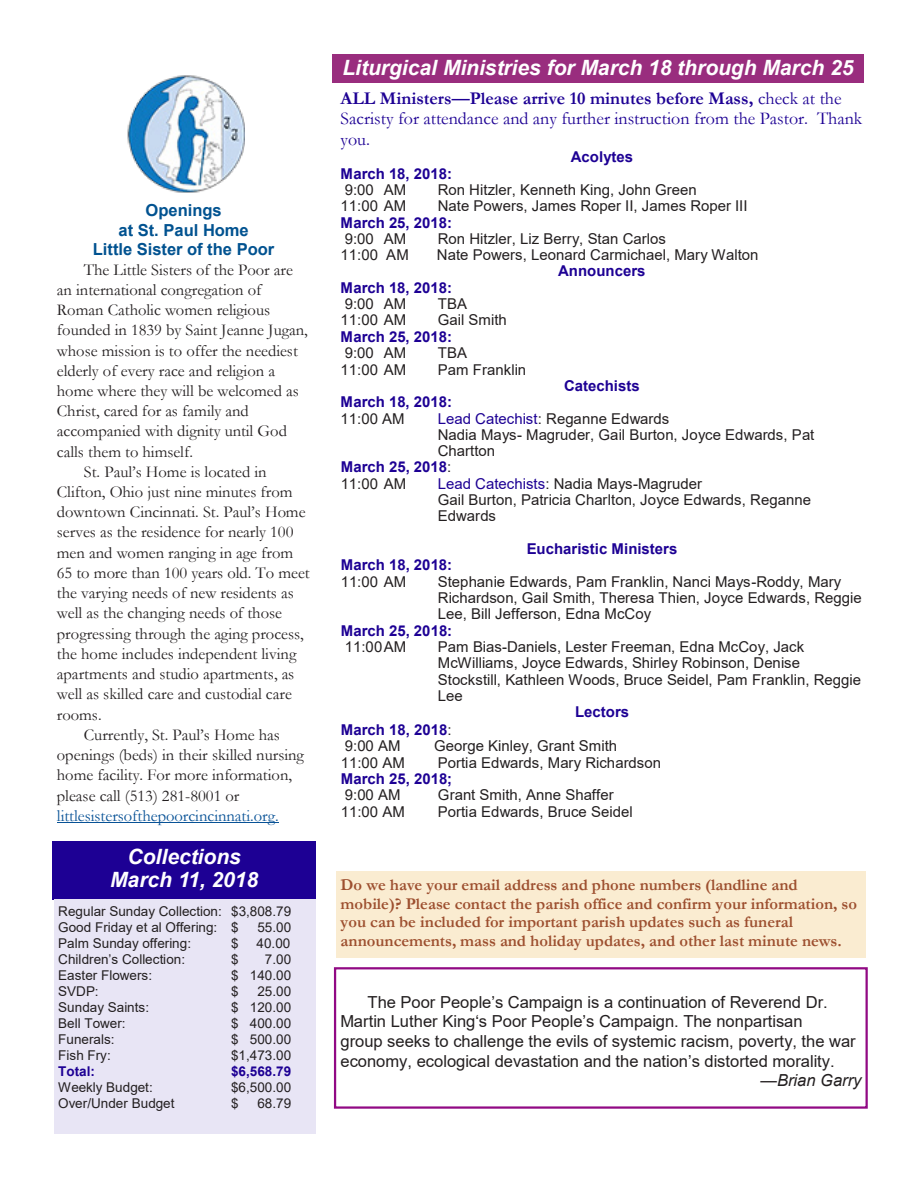
<style>
.page{position:relative;width:918px;height:1188px;background:#fff}
.page>*{position:absolute;margin:0;border:0;box-sizing:border-box;transform-origin:0 0}
.t1{font:italic 700 21px/22.8px "Arial";color:#fff;text-align:center}
.t2{font:18px/20.2px "Garamond";color:#1d0094}
.t3{font:16.5px "Garamond";color:#231f20}
.t4{font:700 16.5px/18.6px "Garamond";color:#9d4f2f}
.t5{font:16.5px "Arial";color:#231f20}
.t6{font:700 16.5px "Arial";color:#005290}
.t7{font:16.5px "Garamond";color:#085296}
.t8{font:italic 16.5px "Arial";color:#231f20}
.t9{font:15px/16.4px "Arial";color:#231f20}
.t10{font:700 15px/16.4px "Arial";color:#1d0094}
.t11{font:13.5px/16px "Arial";letter-spacing:.005em;color:#231f20}
.t12{font:700 13.5px "Arial";letter-spacing:.005em;color:#1d0094}
.s1{font-weight:700}
.s2{font-weight:400;color:#231f20}
.s3{font-weight:700;color:#1d0094}
.s4{color:#1d0094}
</style>
<div class="page">
<div style="left:53px;top:842px;width:263px;height:58px;background:#1d0094"></div>
<div style="left:332px;top:54px;width:532px;height:29px;background:#992d7e"></div>
<div style="left:54px;top:900px;width:262px;height:234px;background:#e8e5f5"></div>
<div style="left:336px;top:871px;width:530px;height:87px;background:#faecd1"></div>
<img style="left:127px;top:75px;width:117px;height:118px">
<hr style="left:57px;top:822px;width:222px;height:1px;background:#085296">
<div style="left:334px;top:967px;width:534px;height:142px;border:2px solid #910984"></div>
<p class="t6" style="left:145px;top:199px;width:78px">Openings</p>
<p class="t6" style="left:118px;top:218px;width:132px">at St. Paul Home</p>
<p class="t6" style="left:93px;top:238px;width:183px">Little Sister of the Poor</p>
<p class="t3" style="left:84px;top:258px;width:211px">The Little Sisters of the Poor are</p>
<p class="t3" style="left:57px;top:278px;width:206px">an international congregation of</p>
<p class="t3" style="left:57px;top:299px;width:215px">Roman Catholic women religious</p>
<p class="t3" style="left:57px;top:319px;width:253px">founded in 1839 by Saint Jeanne Jugan,</p>
<p class="t3" style="left:57px;top:339px;width:243px">whose mission is to offer the neediest</p>
<p class="t3" style="left:57px;top:359px;width:220px">elderly of every race and religion a</p>
<p class="t3" style="left:57px;top:380px;width:244px">home where they will be welcomed as</p>
<p class="t3" style="left:57px;top:400px;width:193px">Christ, cared for as family and</p>
<p class="t3" style="left:57px;top:420px;width:232px">accompanied with dignity until God</p>
<p class="t3" style="left:57px;top:440px;width:138px">calls them to himself.</p>
<p class="t3" style="left:84px;top:461px;width:184px">St. Paul’s Home is located in</p>
<p class="t3" style="left:57px;top:481px;width:237px">Clifton, Ohio just nine minutes from</p>
<p class="t3" style="left:57px;top:501px;width:250px">downtown Cincinnati. St. Paul’s Home</p>
<p class="t3" style="left:57px;top:521px;width:238px">serves as the residence for nearly 100</p>
<p class="t3" style="left:57px;top:542px;width:238px">men and women ranging in age from</p>
<p class="t3" style="left:57px;top:562px;width:254px">65 to more than 100 years old. To meet</p>
<p class="t3" style="left:57px;top:582px;width:239px">the varying needs of new residents as</p>
<p class="t3" style="left:57px;top:602px;width:227px">well as the changing needs of those</p>
<p class="t3" style="left:57px;top:622px;width:248px">progressing through the aging process,</p>
<p class="t3" style="left:57px;top:643px;width:241px">the home includes independent living</p>
<p class="t3" style="left:57px;top:663px;width:239px">apartments and studio apartments, as</p>
<p class="t3" style="left:57px;top:683px;width:237px">well as skilled care and custodial care</p>
<p class="t3" style="left:57px;top:703px;width:46px">rooms.</p>
<p class="t3" style="left:84px;top:724px;width:197px">Currently, St. Paul’s Home has</p>
<p class="t3" style="left:57px;top:744px;width:249px">openings (beds) in their skilled nursing</p>
<p class="t3" style="left:57px;top:764px;width:237px">home facility. For more information,</p>
<p class="t3" style="left:57px;top:784px;width:184px">please call (513) 281-8001 or</p>
<p class="t7" style="left:57px;top:805px;width:223px">littlesistersofthepoorcincinnati.org.</p>
<p class="t1" style="left:110px;top:846px;width:150px">Collections<br>March 11, 2018</p>
<p class="t11" style="left:58px;top:903px;width:235px">Regular Sunday Collection: $3,808.79<br>Good Friday et al Offering: $</p>
<p class="t11" style="left:258px;top:919px;width:35px">55.00</p>
<p class="t11" style="left:58px;top:935px;width:134px">Palm Sunday offering:</p>
<p class="t11" style="left:231px;top:935px;width:9px">$</p>
<p class="t11" style="left:257px;top:935px;width:35px">40.00</p>
<p class="t11" style="left:58px;top:951px;width:128px">Children’s Collection:</p>
<p class="t11" style="left:231px;top:951px;width:9px">$</p>
<p class="t11" style="left:265px;top:951px;width:28px">7.00</p>
<p class="t11" style="left:58px;top:967px;width:95px">Easter Flowers:</p>
<p class="t11" style="left:231px;top:967px;width:62px">$ 140.00</p>
<p class="t11" style="left:58px;top:983px;width:42px">SVDP:</p>
<p class="t11" style="left:231px;top:983px;width:9px">$</p>
<p class="t11" style="left:257px;top:983px;width:35px">25.00</p>
<p class="t11" style="left:58px;top:999px;width:92px">Sunday Saints:</p>
<p class="t11" style="left:231px;top:999px;width:62px">$ 120.00</p>
<p class="t11" style="left:58px;top:1015px;width:69px">Bell Tower:</p>
<p class="t11" style="left:231px;top:1015px;width:62px">$ 400.00</p>
<p class="t11" style="left:58px;top:1031px;width:58px">Funerals:</p>
<p class="t11" style="left:231px;top:1031px;width:62px">$ 500.00</p>
<p class="t11" style="left:58px;top:1047px;width:54px">Fish Fry:</p>
<p class="t11" style="left:231px;top:1047px;width:62px">$1,473.00</p>
<p class="t12" style="left:58px;top:1062px;width:38px">Total:</p>
<p class="t12" style="left:231px;top:1062px;width:62px">$6,568.79</p>
<p class="t11" style="left:58px;top:1079px;width:96px">Weekly Budget:</p>
<p class="t11" style="left:231px;top:1079px;width:62px">$6,500.00</p>
<p class="t11" style="left:58px;top:1095px;width:118px">Over/Under Budget</p>
<p class="t11" style="left:231px;top:1095px;width:9px">$</p>
<p class="t11" style="left:257px;top:1095px;width:35px">68.79</p>
<p class="t1" style="left:342px;top:57px;width:513px">Liturgical Ministries for March 18 through March 25</p>
<p class="t2" style="left:341px;top:88px;width:523px"><span class="s1">ALL Ministers—Please arrive 10 minutes before Mass,</span> check at the<br>Sacristy for attendance and any further instruction from the Pastor. Thank you.</p>
<p class="t10" style="left:571px;top:149px;width:64px">Acolytes</p>
<p class="t10" style="left:341px;top:165px;width:113px">March 18, 2018:<br><span class="s2">9:00 AM</span></p>
<p class="t9" style="left:438px;top:181px;width:260px">Ron Hitzler, Kenneth King, John Green</p>
<p class="t9" style="left:341px;top:198px;width:67px">11:00 AM</p>
<p class="t9" style="left:341px;top:198px;width:408px;text-indent:97px">Nate Powers, James Roper II, James Roper III<br><span class="s3">March 25, 2018:<br></span>9:00 AM</p>
<p class="t9" style="left:438px;top:230px;width:230px">Ron Hitzler, Liz Berry, Stan Carlos</p>
<p class="t9" style="left:341px;top:247px;width:70px">11:00 AM</p>
<p class="t9" style="left:437px;top:247px;width:323px">Nate Powers, Leonard Carmichael, Mary Walton</p>
<p class="t10" style="left:558px;top:263px;width:89px">Announcers</p>
<p class="t10" style="left:341px;top:280px;width:113px">March 18, 2018:</p>
<p class="t9" style="left:345px;top:296px;width:63px">9:00 AM</p>
<p class="t9" style="left:438px;top:296px;width:31px">TBA</p>
<p class="t9" style="left:341px;top:312px;width:67px">11:00 AM</p>
<p class="t9" style="left:341px;top:312px;width:168px;text-indent:97px">Gail Smith<br><span class="s3">March 25, 2018:<br></span>9:00 AM</p>
<p class="t9" style="left:438px;top:345px;width:31px">TBA</p>
<p class="t9" style="left:341px;top:361px;width:67px">11:00 AM</p>
<p class="t9" style="left:438px;top:361px;width:90px">Pam Franklin</p>
<p class="t10" style="left:564px;top:377px;width:77px">Catechists</p>
<p class="t10" style="left:341px;top:394px;width:113px">March 18, 2018:<br><span class="s2">11:00 AM</span></p>
<p class="t9" style="left:438px;top:410px;width:233px"><span class="s4">Lead Catechist</span>: Reganne Edwards</p>
<p class="t9" style="left:438px;top:426px;width:378px">Nadia Mays- Magruder, Gail Burton, Joyce Edwards, Pat</p>
<p class="t9" style="left:438px;top:443px;width:59px">Chartton</p>
<p class="t10" style="left:341px;top:459px;width:112px">March 25, 2018<span class="s2">:</span></p>
<p class="t9" style="left:341px;top:475px;width:67px">11:00 AM</p>
<p class="t9" style="left:438px;top:475px;width:375px"><span class="s4">Lead Catechists</span>: Nadia Mays-Magruder<br>Gail Burton, Patricia Charlton, Joyce Edwards, Reganne<br>Edwards</p>
<p class="t10" style="left:527px;top:541px;width:152px">Eucharistic Ministers</p>
<p class="t10" style="left:341px;top:557px;width:113px">March 18, 2018:<br><span class="s2">11:00 AM</span></p>
<p class="t9" style="left:438px;top:573px;width:405px">Stephanie Edwards, Pam Franklin, Nanci Mays-Roddy, Mary</p>
<p class="t9" style="left:438px;top:589px;width:425px">Richardson, Gail Smith, Theresa Thien, Joyce Edwards, Reggie</p>
<p class="t9" style="left:438px;top:606px;width:215px">Lee, Bill Jefferson, Edna McCoy</p>
<p class="t10" style="left:341px;top:622px;width:113px">March 25, 2018:</p>
<p class="t9" style="left:345px;top:638px;width:63px">11:00AM</p>
<p class="t9" style="left:438px;top:638px;width:368px">Pam Bias-Daniels, Lester Freeman, Edna McCoy, Jack</p>
<p class="t9" style="left:438px;top:655px;width:364px">McWilliams, Joyce Edwards, Shirley Robinson, Denise</p>
<p class="t9" style="left:438px;top:671px;width:425px">Stockstill, Kathleen Woods, Bruce Seidel, Pam Franklin, Reggie</p>
<p class="t9" style="left:438px;top:687px;width:26px">Lee</p>
<p class="t10" style="left:575px;top:704px;width:55px">Lectors</p>
<p class="t10" style="left:341px;top:722px;width:112px">March 18, 2018<span class="s2">:<br>9:00 AM</span></p>
<p class="t9" style="left:434px;top:738px;width:185px">George Kinley, Grant Smith</p>
<p class="t9" style="left:341px;top:754px;width:66px">11:00 AM</p>
<p class="t9" style="left:341px;top:754px;width:322px;text-indent:97px">Portia Edwards, Mary Richardson<br><span class="s3">March 25, 2018;<br></span>9:00 AM</p>
<p class="t9" style="left:438px;top:787px;width:177px">Grant Smith, Anne Shaffer</p>
<p class="t9" style="left:341px;top:803px;width:66px">11:00 AM</p>
<p class="t9" style="left:438px;top:803px;width:196px">Portia Edwards, Bruce Seidel</p>
<p class="t4" style="left:341px;top:876px;width:518px">Do we have your email address and phone numbers (landline and mobile)? Please contact the parish office and confirm your information, so you can be included for important parish updates such as funeral announcements, mass and holiday updates, and other last minute news.</p>
<p class="t5" style="left:367px;top:991px;width:462px">The Poor People’s Campaign is a continuation of Reverend Dr.</p>
<p class="t5" style="left:340px;top:1010px;width:464px">Martin Luther King‘s Poor People’s Campaign. The nonpartisan</p>
<p class="t5" style="left:340px;top:1030px;width:517px">group seeks to challenge the evils of systemic racism, poverty, the war</p>
<p class="t5" style="left:340px;top:1049px;width:496px">economy, ecological devastation and the nation’s distorted morality.</p>
<p class="t8" style="left:760px;top:1070px;width:102px">—Brian Garry</p>
</div>
